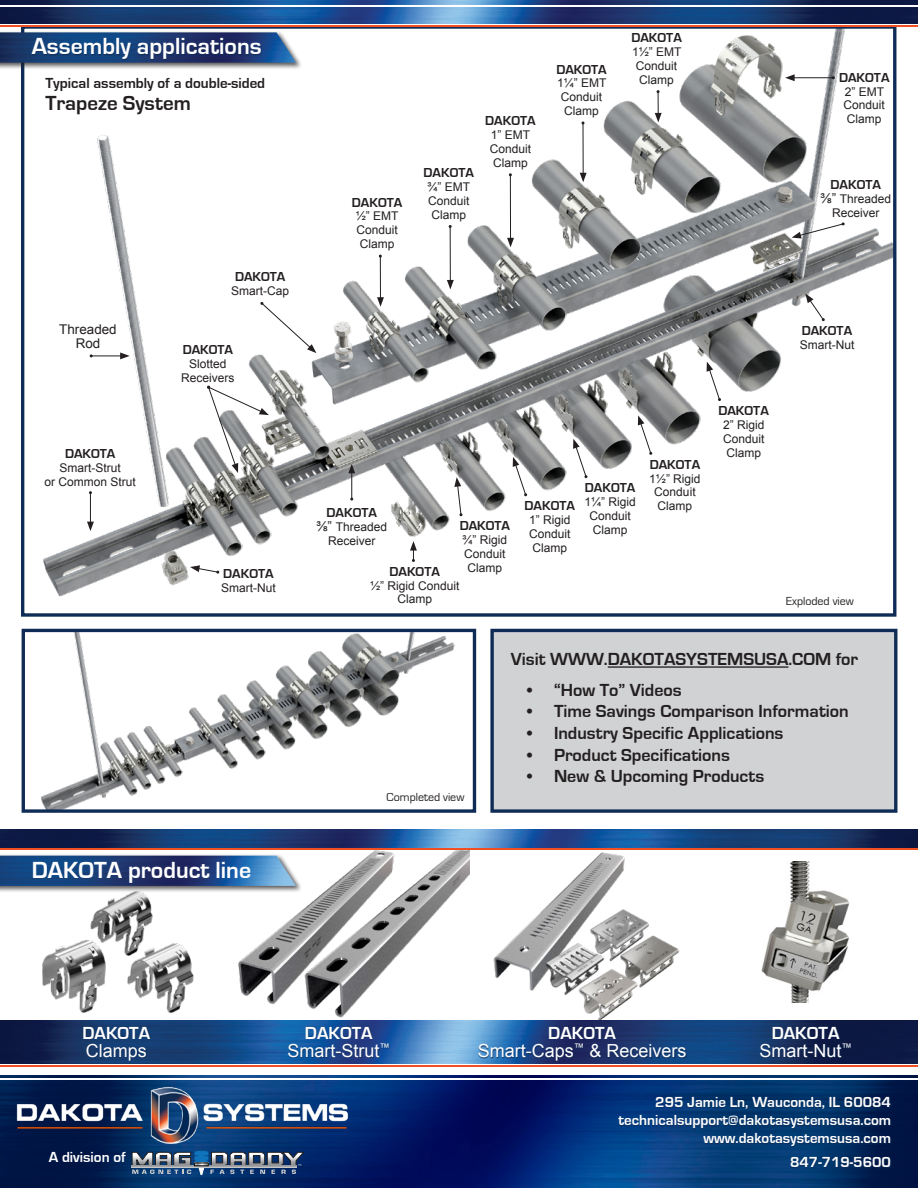
<style>
.page{position:relative;width:918px;height:1188px;background:#fff}
.page>*{position:absolute;margin:0;border:0;box-sizing:border-box;transform-origin:0 0}
.t1{font:700 24px "Eurostile";color:#fff}
.t2{font:700 21px "Eurostile";color:#231f20}
.t3{font:700 18px "Eurostile";color:#231f20}
.t4{font:18px "Arial";color:#fff}
.t5{font:700 18px "Eurostile";color:#fff}
.t6{font:700 15px "Eurostile";color:#fff}
.t7{font:700 15px "Eurostile";color:#231f20}
.t8{font:700 13.35px "Eurostile";color:#231f20}
.t9{font:13.35px "Arial";color:#231f20}
.t10{font:12px/13.8px "Arial";color:#231f20;text-align:center}
.t11{font:12px "Eurostile";color:#231f20}
.s1{font-size:13.35px}
</style>
<div class="page">
<img style="left:488px;top:848px;width:208px;height:172px">
<img style="left:43px;top:29px;width:849px;height:568px">
<div style="left:21px;top:25px;width:875px;height:592px;border:3px solid #0f2c56"></div>
<div style="left:0;top:30px;width:302px;height:39px;background:#231f20;opacity:.75"></div>
<img style="left:0;top:32px;width:296px;height:31px">
<div style="left:0;top:853px;width:302px;height:40px;background:#231f20;opacity:.75"></div>
<img style="left:0;top:856px;width:231px;height:30px">
<img style="left:0;top:1020px;width:918px;height:44px">
<div style="left:31px;top:39px;width:231px;height:22px;background:#0f2c56;opacity:.75"></div>
<div style="left:83px;top:1027px;width:68px;height:35px;background:#0f2c56;opacity:.75"></div>
<div style="left:288px;top:1027px;width:102px;height:31px;background:#0f2c56;opacity:.75"></div>
<div style="left:478px;top:1027px;width:209px;height:35px;background:#0f2c56;opacity:.75"></div>
<div style="left:760px;top:1027px;width:92px;height:31px;background:#0f2c56;opacity:.75"></div>
<img style="left:0;top:0;width:918px;height:23px">
<img style="left:0;top:1075px;width:918px;height:113px">
<img style="left:0;top:829px;width:918px;height:19px">
<hr style="left:0;top:6px;width:918px;height:1px;background:#fff">
<hr style="left:0;top:1078px;width:918px;height:1px;background:#fff">
<hr style="left:0;top:25px;width:918px;height:1px;background:#f15122">
<hr style="left:0;top:849px;width:918px;height:1px;background:#f15122">
<hr style="left:0;top:1066px;width:918px;height:1px;background:#f15122">
<svg style="left:410px;top:541px;width:7px;height:21px"></svg>
<svg style="left:454px;top:477px;width:8px;height:39px"></svg>
<svg style="left:513px;top:457px;width:14px;height:39px"></svg>
<svg style="left:573px;top:439px;width:14px;height:39px"></svg>
<svg style="left:638px;top:415px;width:14px;height:40px"></svg>
<svg style="left:707px;top:362px;width:14px;height:39px"></svg>
<svg style="left:207px;top:386px;width:62px;height:87px"></svg>
<svg style="left:190px;top:565px;width:29px;height:9px"></svg>
<svg style="left:805px;top:293px;width:20px;height:28px"></svg>
<hr style="left:90px;top:493px;width:1px;height:31px;background:#231f20">
<svg style="left:87px;top:522px;width:7px;height:9px"></svg>
<hr style="left:91px;top:356px;width:32px;height:1px;background:#231f20">
<svg style="left:120px;top:352px;width:10px;height:7px"></svg>
<svg style="left:348px;top:464px;width:7px;height:37px"></svg>
<svg style="left:792px;top:222px;width:53px;height:17px"></svg>
<hr style="left:380px;top:256px;width:1px;height:44px;background:#231f20">
<svg style="left:377px;top:297px;width:7px;height:10px"></svg>
<hr style="left:450px;top:226px;width:1px;height:56px;background:#231f20">
<svg style="left:447px;top:280px;width:7px;height:9px"></svg>
<hr style="left:510px;top:175px;width:1px;height:65px;background:#231f20">
<svg style="left:507px;top:238px;width:7px;height:9px"></svg>
<hr style="left:583px;top:123px;width:1px;height:52px;background:#231f20">
<svg style="left:581px;top:121px;width:4px;height:4px"></svg>
<svg style="left:580px;top:173px;width:7px;height:9px"></svg>
<svg style="left:655px;top:90px;width:7px;height:32px"></svg>
<hr style="left:792px;top:77px;width:41px;height:1px;background:#231f20">
<svg style="left:785px;top:74px;width:10px;height:7px"></svg>
<svg style="left:260px;top:302px;width:56px;height:51px"></svg>
<div style="left:619px;top:1097px;width:273px;height:71px;background:#0f2c56;opacity:.75"></div>
<img style="left:41px;top:890px;width:157px;height:124px">
<img style="left:231px;top:851px;width:238px;height:192px">
<img style="left:761px;top:862px;width:89px;height:141px">
<img style="left:41px;top:633px;width:414px;height:176px">
<div style="left:22px;top:629px;width:454px;height:184px;border:3px solid #0f2c56"></div>
<div style="left:490px;top:629px;width:407px;height:184px;background:#d1d2d4;border:3px solid #0f2c56"></div>
<hr style="left:608px;top:666px;width:180px;height:2px;background:#231f20">
<svg style="left:131px;top:1151px;width:174px;height:24px;background:#566d8a"></svg>
<img style="left:15px;top:1086px;width:335px;height:58px">
<p class="t1" style="left:32px;top:33px;width:231px">Assembly applications</p>
<p class="t7" style="left:45px;top:75px;width:221px">Typical assembly of a double-sided</p>
<p class="t2" style="left:45px;top:92px;width:147px">Trapeze System</p>
<p class="t9" style="left:59px;top:320px;width:59px">Threaded</p>
<p class="t9" style="left:76px;top:334px;width:26px">Rod</p>
<p class="t8" style="left:65px;top:447px;width:52px">DAKOTA</p>
<p class="t10" style="left:60px;top:461px;width:63px">Smart-Strut</p>
<p class="t10" style="left:45px;top:475px;width:93px">or Common Strut</p>
<p class="t8" style="left:235px;top:269px;width:52px">DAKOTA</p>
<p class="t10" style="left:231px;top:284px;width:60px">Smart-Cap</p>
<p class="t8" style="left:183px;top:343px;width:52px">DAKOTA</p>
<p class="t10" style="left:181px;top:357px;width:55px">Slotted<br>Receivers</p>
<p class="t8" style="left:223px;top:566px;width:52px">DAKOTA</p>
<p class="t10" style="left:221px;top:581px;width:56px">Smart-Nut</p>
<p class="t1" style="left:32px;top:857px;width:221px">DAKOTA product line</p>
<p class="t8" style="left:352px;top:195px;width:52px">DAKOTA</p>
<p class="t10" style="left:356px;top:209px;width:44px;text-align:justify">½” EMT Conduit Clamp</p>
<p class="t8" style="left:424px;top:165px;width:52px">DAKOTA</p>
<p class="t10" style="left:428px;top:180px;width:44px;text-align:justify">¾” EMT Conduit Clamp</p>
<p class="t8" style="left:485px;top:114px;width:52px">DAKOTA</p>
<p class="t10" style="left:490px;top:128px;width:43px;text-align:justify">1” EMT Conduit Clamp</p>
<p class="t8" style="left:556px;top:62px;width:52px">DAKOTA</p>
<p class="t10" style="left:557px;top:76px;width:51px">1¼” EMT<br>Conduit<br>Clamp</p>
<p class="t8" style="left:631px;top:30px;width:52px">DAKOTA</p>
<p class="t10" style="left:632px;top:45px;width:51px">1½” EMT<br>Conduit<br>Clamp</p>
<p class="t8" style="left:839px;top:70px;width:52px">DAKOTA</p>
<p class="t10" style="left:844px;top:85px;width:43px;text-align:justify">2” EMT Conduit Clamp</p>
<p class="t8" style="left:831px;top:177px;width:52px">DAKOTA</p>
<p class="t10" style="left:821px;top:192px;width:72px"><span class="s1">⅜”</span> Threaded<br>Receiver</p>
<p class="t8" style="left:802px;top:323px;width:52px">DAKOTA</p>
<p class="t10" style="left:800px;top:338px;width:56px">Smart-Nut</p>
<p class="t8" style="left:327px;top:505px;width:52px">DAKOTA</p>
<p class="t10" style="left:316px;top:520px;width:72px"><span class="s1">⅜”</span> Threaded<br>Receiver</p>
<p class="t8" style="left:460px;top:519px;width:52px">DAKOTA</p>
<p class="t10" style="left:463px;top:533px;width:46px;text-align:left">¾” Rigid<br>Conduit<br>Clamp</p>
<p class="t8" style="left:389px;top:564px;width:52px">DAKOTA</p>
<p class="t10" style="left:370px;top:579px;width:91px">½” Rigid Conduit<br>Clamp</p>
<p class="t8" style="left:525px;top:499px;width:52px">DAKOTA</p>
<p class="t10" style="left:529px;top:513px;width:43px;text-align:justify">1” Rigid Conduit Clamp</p>
<p class="t8" style="left:585px;top:480px;width:52px">DAKOTA</p>
<p class="t10" style="left:585px;top:495px;width:53px">1¼” Rigid<br>Conduit<br>Clamp</p>
<p class="t8" style="left:650px;top:457px;width:52px">DAKOTA</p>
<p class="t10" style="left:649px;top:472px;width:53px">1½” Rigid<br>Conduit<br>Clamp</p>
<p class="t8" style="left:718px;top:403px;width:52px">DAKOTA</p>
<p class="t10" style="left:723px;top:418px;width:43px;text-align:justify">2” Rigid Conduit Clamp</p>
<p class="t11" style="left:786px;top:595px;width:69px">Exploded view</p>
<p class="t11" style="left:387px;top:791px;width:79px">Completed view</p>
<p class="t3" style="left:511px;top:649px;width:349px">Visit WWW.DAKOTASYSTEMSUSA.COM for</p>
<p class="t3" style="left:527px;top:680px;width:156px">• “How To” Videos</p>
<p class="t3" style="left:527px;top:702px;width:323px">• Time Savings Comparison Information</p>
<p class="t3" style="left:527px;top:723px;width:258px">• Industry Specific Applications</p>
<p class="t3" style="left:527px;top:745px;width:204px">• Product Specifications</p>
<p class="t3" style="left:527px;top:766px;width:239px">• New &amp; Upcoming Products</p>
<p class="t5" style="left:83px;top:1023px;width:69px">DAKOTA</p>
<p class="t4" style="left:86px;top:1039px;width:63px">Clamps</p>
<p class="t6" style="left:49px;top:1149px;width:79px">A division of</p>
<p class="t5" style="left:305px;top:1023px;width:69px">DAKOTA</p>
<p class="t4" style="left:288px;top:1039px;width:104px">Smart-Strut<sup>™</sup></p>
<p class="t5" style="left:548px;top:1023px;width:69px">DAKOTA</p>
<p class="t4" style="left:478px;top:1039px;width:210px">Smart-Caps<sup>™</sup> &amp; Receivers</p>
<p class="t5" style="left:772px;top:1023px;width:69px">DAKOTA</p>
<p class="t4" style="left:759px;top:1039px;width:94px">Smart-Nut<sup>™</sup></p>
<p class="t6" style="left:655px;top:1094px;width:237px">295 Jamie Ln, Wauconda, IL 60084</p>
<p class="t6" style="left:619px;top:1112px;width:274px">technicalsupport@dakotasystemsusa.com</p>
<p class="t6" style="left:704px;top:1130px;width:189px">www.dakotasystemsusa.com</p>
<p class="t6" style="left:790px;top:1154px;width:102px">847-719-5600</p>
</div>
